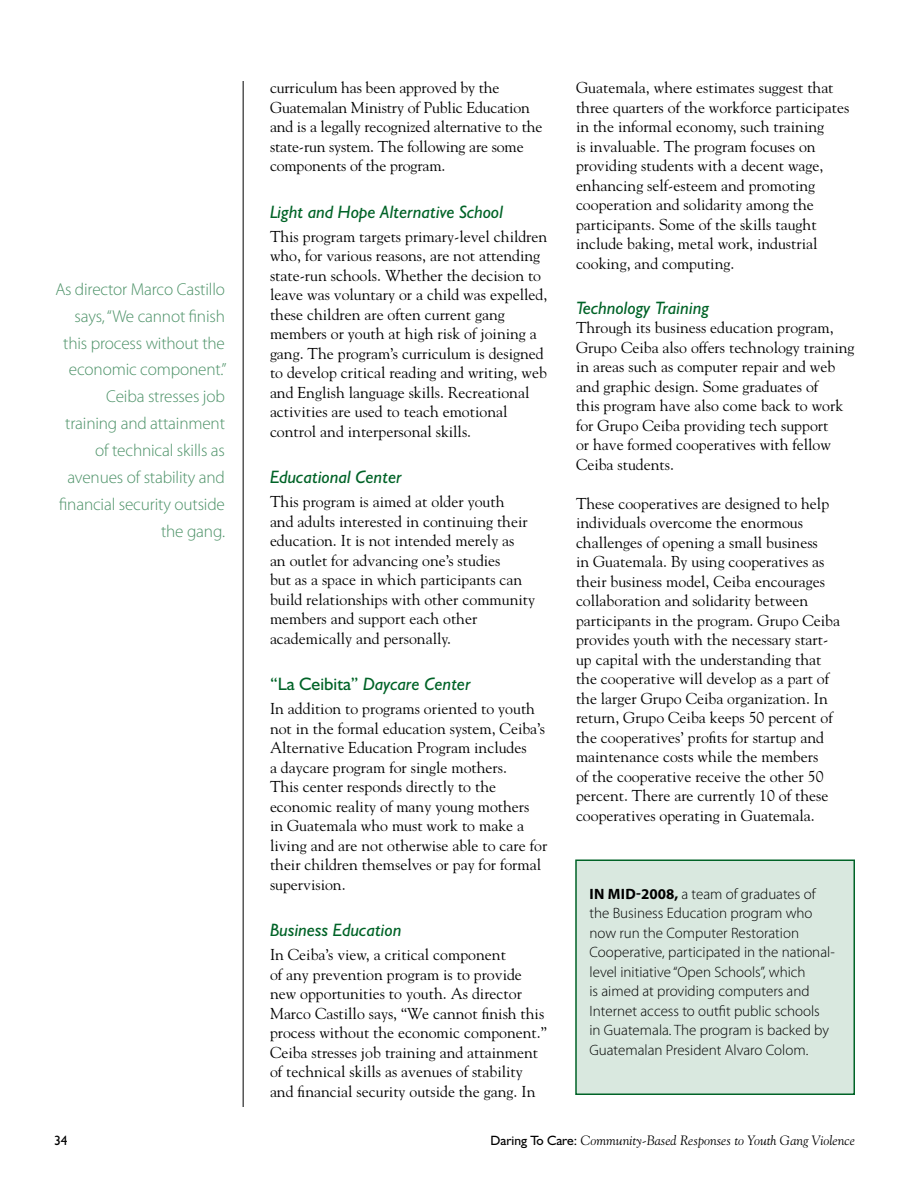
<style>
.page{position:relative;width:918px;height:1188px;background:#fff}
.page>*{position:absolute;margin:0;border:0;box-sizing:border-box;transform-origin:0 0}
.t1{font:italic 18px "Humanist 521 BT";color:#006327}
.t2{font:300 17.25px/27px "Myriad Pro";letter-spacing:-.01em;color:#4d9268;text-align:right}
.t3{font:15.75px/19.5px "Goudy";color:#000}
.t4{font:300 15px/19.5px "Myriad Pro";color:#000}
.t5{font:italic 13.5px "Goudy";color:#000}
.t6{font:13.5px "Humanist 521 BT";color:#000}
.s1{font-style:normal}
.s2{font-weight:700}
.s3{font-family:"Humanist 521 BT";font-style:normal}
</style>
<div class="page">
<hr style="left:243px;top:81px;width:1px;height:1026px;background:#000">
<div style="left:575px;top:860px;width:280px;height:235px;background:#d9e8df;border:2px solid #006327"></div>
<p class="t2" style="left:55px;top:276px;width:173px">As director Marco Castillo says, “We cannot finish this process without the economic component.”<br>Ceiba stresses job training and attainment of technical skills as avenues of stability and financial security outside the gang.</p>
<p class="t3" style="left:270px;top:78px;width:274px">curriculum has been approved by the Guatemalan Ministry of Public Education and is a legally recognized alternative to the state-run system. The following are some components of the program.</p>
<p class="t1" style="left:270px;top:201px;width:235px">Light and Hope Alternative School</p>
<p class="t3" style="left:270px;top:226px;width:279px">This program targets primary-level children who, for various reasons, are not attending state-run schools. Whether the decision to leave was voluntary or a child was expelled, these children are often current gang members or youth at high risk of joining a gang. The program’s curriculum is designed to develop critical reading and writing, web and English language skills. Recreational activities are used to teach emotional control and interpersonal skills.</p>
<p class="t1" style="left:270px;top:466px;width:134px">Educational Center</p>
<p class="t3" style="left:270px;top:492px;width:267px">This program is aimed at older youth<br>and adults interested in continuing their education. It is not intended merely as<br>an outlet for advancing one’s studies<br>but as a space in which participants can build relationships with other community members and support each other academically and personally.</p>
<p class="t1" style="left:270px;top:673px;width:202px"><span class="s1">“La Ceibita”</span> Daycare Center</p>
<p class="t3" style="left:270px;top:699px;width:279px">In addition to programs oriented to youth not in the formal education system, Ceiba’s Alternative Education Program includes<br>a daycare program for single mothers.<br>This center responds directly to the economic reality of many young mothers<br>in Guatemala who must work to make a living and are not otherwise able to care for their children themselves or pay for formal supervision.</p>
<p class="t1" style="left:270px;top:919px;width:133px">Business Education</p>
<p class="t3" style="left:270px;top:945px;width:278px">In Ceiba’s view, a critical component<br>of any prevention program is to provide new opportunities to youth. As director Marco Castillo says, “We cannot finish this process without the economic component.” Ceiba stresses job training and attainment of technical skills as avenues of stability and financial security outside the gang. In</p>
<p class="t3" style="left:576px;top:78px;width:275px">Guatemala, where estimates suggest that three quarters of the workforce participates in the informal economy, such training<br>is invaluable. The program focuses on providing students with a decent wage, enhancing self-esteem and promoting cooperation and solidarity among the participants. Some of the skills taught include baking, metal work, industrial cooking, and computing.</p>
<p class="t1" style="left:576px;top:297px;width:135px">Technology Training</p>
<p class="t3" style="left:576px;top:318px;width:280px">Through its business education program, Grupo Ceiba also offers technology training in areas such as computer repair and web and graphic design. Some graduates of<br>this program have also come back to work for Grupo Ceiba providing tech support<br>or have formed cooperatives with fellow Ceiba students.</p>
<p class="t3" style="left:576px;top:493px;width:266px">These cooperatives are designed to help individuals overcome the enormous challenges of opening a small business<br>in Guatemala. By using cooperatives as their business model, Ceiba encourages collaboration and solidarity between participants in the program. Grupo Ceiba provides youth with the necessary start&shy;up capital with the understanding that the cooperative will develop as a part of the larger Grupo Ceiba organization. In return, Grupo Ceiba keeps 50 percent of the cooperatives’ profits for startup and maintenance costs while the members<br>of the cooperative receive the other 50 percent. There are currently 10 of these cooperatives operating in Guatemala.</p>
<p class="t4" style="left:589px;top:884px;width:247px"><span class="s2">In mid-2008,</span> a team of graduates of the Business Education program who now run the Computer Restoration Cooperative, participated in the national&shy;level initiative “Open Schools”, which<br>is aimed at providing computers and Internet access to outfit public schools<br>in Guatemala. The program is backed by Guatemalan President Alvaro Colom.</p>
<p class="t6" style="left:54px;top:1132px;width:15px">34</p>
<p class="t5" style="left:491px;top:1132px;width:366px"><span class="s3">Daring To Care:</span> Community-Based Responses to Youth Gang Violence</p>
</div>
